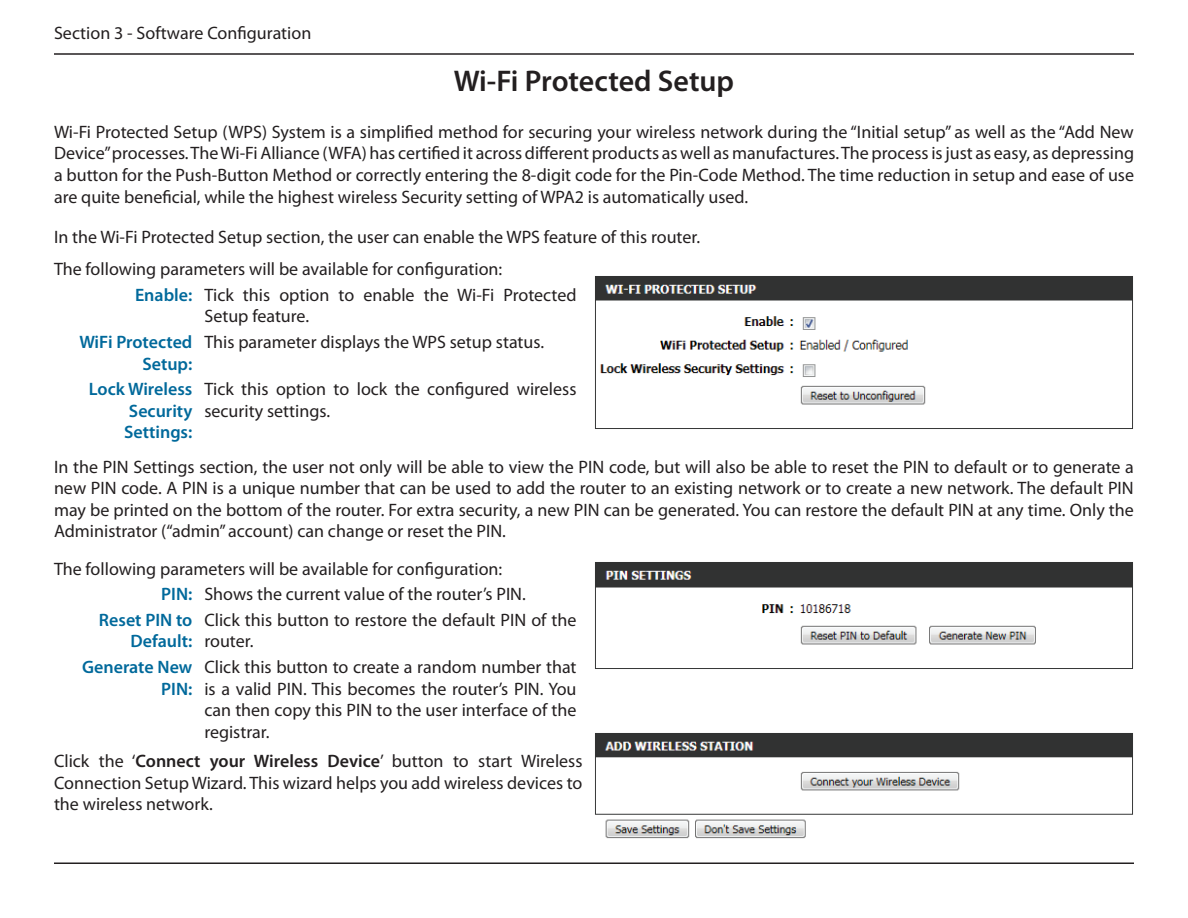
<style>
.page{position:relative;width:1188px;height:918px;background:#fff}
.page>*{position:absolute;margin:0;border:0;box-sizing:border-box;transform-origin:0 0}
.t1{font:600 30px "Myriad Pro";color:#231f20}
.t2{font:18px/21.6px "Myriad Pro";color:#231f20;text-align:justify}
.t3{font:600 18px/21.6px "Myriad Pro";color:#00699b;text-align:right}
.s1{font-weight:600;color:#00699b}
.s2{font-weight:600}
</style>
<div class="page">
<hr style="left:54px;top:53px;width:1080px;height:2px;background:#231f20">
<hr style="left:54px;top:862px;width:1080px;height:2px;background:#231f20">
<img style="left:595px;top:276px;width:538px;height:153px">
<img style="left:595px;top:562px;width:538px;height:107px">
<img style="left:595px;top:733px;width:538px;height:106px">
<p class="t2" style="left:54px;top:22px;width:259px">Section 3 - Software Configuration</p>
<h1 class="t1" style="left:454px;top:61px;width:282px">Wi-Fi Protected Setup</h1>
<p class="t2" style="left:54px;top:121px;width:1082px">Wi-Fi Protected Setup (WPS) System is a simplified method for securing your wireless network during the “Initial setup” as well as the “Add New Device” processes. The Wi-Fi Alliance (WFA) has certified it across different products as well as manufactures. The process is just as easy, as depressing a button for the Push-Button Method or correctly entering the 8-digit code for the Pin-Code Method. The time reduction in setup and ease of use are quite beneficial, while the highest wireless Security setting of WPA2 is automatically used.</p>
<p class="t2" style="left:54px;top:226px;width:648px">In the Wi-Fi Protected Setup section, the user can enable the WPS feature of this router.</p>
<p class="t2" style="left:135px;top:256px;width:443px;line-height:25.5px;text-indent:-81px">The following parameters will be available for configuration:<br><span class="s1">Enable:</span> Tick this option to enable the Wi-Fi Protected</p>
<p class="t2" style="left:204px;top:305px;width:106px">Setup feature.</p>
<p class="t3" style="left:79px;top:331px;width:115px">WiFi Protected<br>Setup:</p>
<p class="t2" style="left:204px;top:331px;width:341px">This parameter displays the WPS setup status.</p>
<p class="t3" style="left:124px;top:378px;width:70px;text-align:justify;text-indent:-35px">Lock Wireless Security Settings:</p>
<p class="t2" style="left:204px;top:378px;width:374px">Tick this option to lock the configured wireless security settings.</p>
<p class="t2" style="left:54px;top:455px;width:1081px">In the PIN Settings section, the user not only will be able to view the PIN code, but will also be able to reset the PIN to default or to generate a new PIN code. A PIN is a unique number that can be used to add the router to an existing network or to create a new network. The default PIN may be printed on the bottom of the router. For extra security, a new PIN can be generated. You can restore the default PIN at any time. Only the Administrator (“admin” account) can change or reset the PIN.</p>
<p class="t2" style="left:54px;top:558px;width:450px">The following parameters will be available for configuration:</p>
<p class="t2" style="left:161px;top:583px;width:366px"><span class="s1">PIN:</span> Shows the current value of the router’s PIN.</p>
<p class="t3" style="left:99px;top:609px;width:95px">Reset PIN to</p>
<p class="t3" style="left:131px;top:630px;width:63px">Default:</p>
<p class="t2" style="left:204px;top:609px;width:374px">Click this button to restore the default PIN of the router.</p>
<p class="t3" style="left:82px;top:656px;width:112px">Generate New<br>PIN:</p>
<p class="t2" style="left:204px;top:656px;width:374px">Click this button to create a random number that is a valid PIN. This becomes the router’s PIN. You can then copy this PIN to the user interface of the registrar.</p>
<p class="t2" style="left:54px;top:750px;width:530px">Click the ‘<span class="s2">Connect your Wireless Device</span>’ button to start Wireless Connection Setup Wizard. This wizard helps you add wireless devices to the wireless network.</p>
</div>
